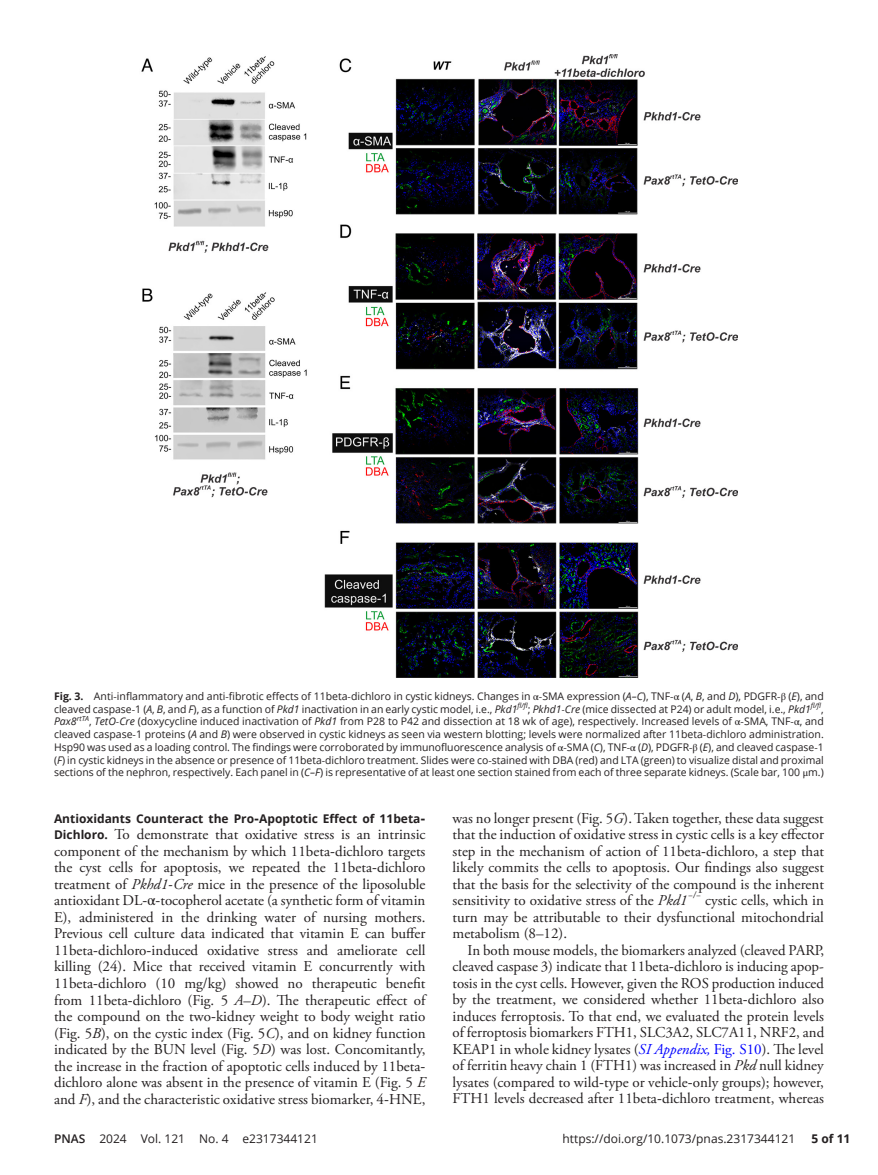
<style>
.page{position:relative;width:878px;height:1175px;background:#fff}
.page>*{position:absolute;margin:0;border:0;box-sizing:border-box;transform-origin:0 0}
.t1{font:15px/16.5px "Adobe Garamond Pro";color:#231f20;text-align:justify}
.t2{font:12px "Open Sans";color:#231f20}
.t3{font:700 12px "Open Sans";color:#231f20}
.t4{font:10.5px/12.8px "Open Sans";color:#231f20}
.t5{font:italic 10.5px "Open Sans";color:#231f20}
.t6{font:italic 10.05px "Adobe Garamond Pro";color:#231f20}
.t7{font:italic 7.05px "Open Sans";color:#231f20}
.s1{font-weight:700}
.s2{font-family:"STIX"}
.s3{font-style:italic}
.s4{font-family:"STIX";font-style:italic}
.s5{font-family:"STIX";font-size:15px}
.s6{font-family:"Open Sans";font-weight:700;font-size:12px}
.s7{font-style:italic;color:#00f}
.s8{color:#00f}
.s9{font-weight:600}
</style>
<div class="page">
<img style="left:141px;top:54px;width:596px;height:623px">
<p class="t4" style="left:54px;top:689px;width:771px"><span class="s1">Fig. 3.</span> Anti<span class="s2">-</span>inflammatory and anti<span class="s2">-</span>fibrotic effects of 11beta<span class="s2">-</span>dichloro in cystic kidneys. Changes in <span class="s2">α-</span>SMA expression (<span class="s3">A–C</span>), TNF<span class="s2">-α</span> (<span class="s3">A</span>, <span class="s3">B</span>, and <span class="s3">D</span>), PDGFR<span class="s2">-β</span> (<span class="s3">E</span>), and cleaved caspase<span class="s2">-</span>1 (<span class="s3">A</span>, <span class="s3">B</span>, and <span class="s3">F</span>), as a function of <span class="s3">Pkd1</span> inactivation in an early cystic model, i.e., <span class="s3">Pkd1</span></p>
<p class="t7" style="left:517px;top:700px;width:13px">fl/fl</p>
<p class="t4" style="left:527px;top:702px;width:284px">; <span class="s3">Pkhd1</span><span class="s4">-</span><span class="s3">Cre</span> (mice dissected at P24) or adult model, i.e., <span class="s3">Pkd1</span></p>
<p class="t7" style="left:810px;top:700px;width:13px">fl/fl</p>
<p class="t4" style="left:820px;top:702px;width:4px">,</p>
<p class="t5" style="left:54px;top:714px;width:24px">Pax8</p>
<p class="t7" style="left:77px;top:713px;width:14px">rtTA</p>
<p class="t4" style="left:54px;top:715px;width:771px;text-align:justify;text-indent:35px">, <span class="s3">TetO</span><span class="s4">-</span><span class="s3">Cre</span> (doxycycline induced inactivation of <span class="s3">Pkd1</span> from P28 to P42 and dissection at 18 wk of age), respectively. Increased levels of <span class="s2">α-</span>SMA, TNF<span class="s2">-α</span>, and cleaved caspase<span class="s2">-</span>1 proteins (<span class="s3">A</span> and <span class="s3">B</span>) were observed in cystic kidneys as seen via western blotting; levels were normalized after 11beta<span class="s2">-</span>dichloro administration.<br>Hsp90 was used as a loading control. The findings were corroborated by immunofluorescence analysis of <span class="s2">α-</span>SMA (<span class="s3">C</span>), TNF<span class="s2">-α</span> (<span class="s3">D</span>), PDGFR<span class="s2">-β</span> (<span class="s3">E</span>), and cleaved caspase<span class="s2">-</span>1 (<span class="s3">F</span>) in cystic kidneys in the absence or presence of 11beta<span class="s2">-</span>dichloro treatment. Slides were co<span class="s2">-</span>stained with DBA (red) and LTA (green) to visualize distal and proximal sections of the nephron, respectively. Each panel in (<span class="s3">C–F</span>) is representative of at least one section stained from each of three separate kidneys. (Scale bar, 100 <span class="s2">μ</span>m.)</p>
<p class="t3" style="left:54px;top:810px;width:373px">Antioxidants Counteract the Pro<span class="s5">-</span>Apoptotic Effect of 11beta<span class="s5">-</span></p>
<p class="t1" style="left:54px;top:827px;width:373px"><span class="s6">Dichloro.</span> To demonstrate that oxidative stress is an intrinsic component of the mechanism by which 11beta<span class="s2">-</span>dichloro targets the cyst cells for apoptosis, we repeated the 11beta<span class="s2">-</span>dichloro treatment of <span class="s3">Pkhd1</span><span class="s4">-</span><span class="s3">Cre</span> mice in the presence of the liposoluble antioxidant DL<span class="s2">-α-</span>tocopherol acetate (a synthetic form of vitamin E), administered in the drinking water of nursing mothers.<br>Previous cell culture data indicated that vitamin E can buffer 11beta<span class="s2">-</span>dichloro<span class="s2">-</span>induced oxidative stress and ameliorate cell killing (24). Mice that received vitamin E concurrently with 11beta<span class="s2">-</span>dichloro (10 mg/kg) showed no therapeutic benefit from 11beta<span class="s2">-</span>dichloro (Fig. 5 <span class="s3">A</span>–<span class="s3">D</span>). The therapeutic effect of the compound on the two<span class="s2">-</span>kidney weight to body weight ratio (Fig. 5<span class="s3">B</span>), on the cystic index (Fig. 5<span class="s3">C</span>), and on kidney function indicated by the BUN level (Fig. 5<span class="s3">D</span>) was lost. Concomitantly, the increase in the fraction of apoptotic cells induced by 11beta&shy;dichloro alone was absent in the presence of vitamin E (Fig. 5 <span class="s3">E </span>and <span class="s3">F</span>), and the characteristic oxidative stress biomarker, 4<span class="s2">-</span>HNE,</p>
<p class="t1" style="left:452px;top:810px;width:373px">was no longer present (Fig. 5<span class="s3">G</span>). Taken together, these data suggest that the induction of oxidative stress in cystic cells is a key effector step in the mechanism of action of 11beta<span class="s2">-</span>dichloro, a step that likely commits the cells to apoptosis. Our findings also suggest that the basis for the selectivity of the compound is the inherent sensitivity to oxidative stress of the <span class="s3">Pkd1</span></p>
<p class="t6" style="left:687px;top:889px;width:15px">−/−</p>
<p class="t1" style="left:452px;top:892px;width:373px;text-indent:252px">cystic cells, which in turn may be attributable to their dysfunctional mitochondrial metabolism (8–12).</p>
<p class="t1" style="left:452px;top:942px;width:373px;text-indent:15px">In both mouse models, the biomarkers analyzed (cleaved PARP, cleaved caspase 3) indicate that 11beta<span class="s2">-</span>dichloro is inducing apop&shy;tosis in the cyst cells. However, given the ROS production induced by the treatment, we considered whether 11beta<span class="s2">-</span>dichloro also induces ferroptosis. To that end, we evaluated the protein levels of ferroptosis biomarkers FTH1, SLC3A2, SLC7A11, NRF2, and KEAP1 in whole kidney lysates (<span class="s7">SI Appendix,</span> <span class="s8">Fig. S10</span>). The level of ferritin heavy chain 1 (FTH1) was increased in <span class="s3">Pkd</span> null kidney lysates (compared to wild<span class="s2">-</span>type or vehicle<span class="s2">-</span>only groups); however, FTH1 levels decreased after 11beta<span class="s2">-</span>dichloro treatment, whereas</p>
<p class="t2" style="left:54px;top:1130px;width:265px"><span class="s9">PNAS</span> 2024 Vol. 121 No. 4 e2317344121</p>
<p class="t2" style="left:562px;top:1130px;width:234px">https://doi.org/10.1073/pnas.2317344121</p>
<p class="t3" style="left:811px;top:1130px;width:40px">5 of 11</p>
</div>
